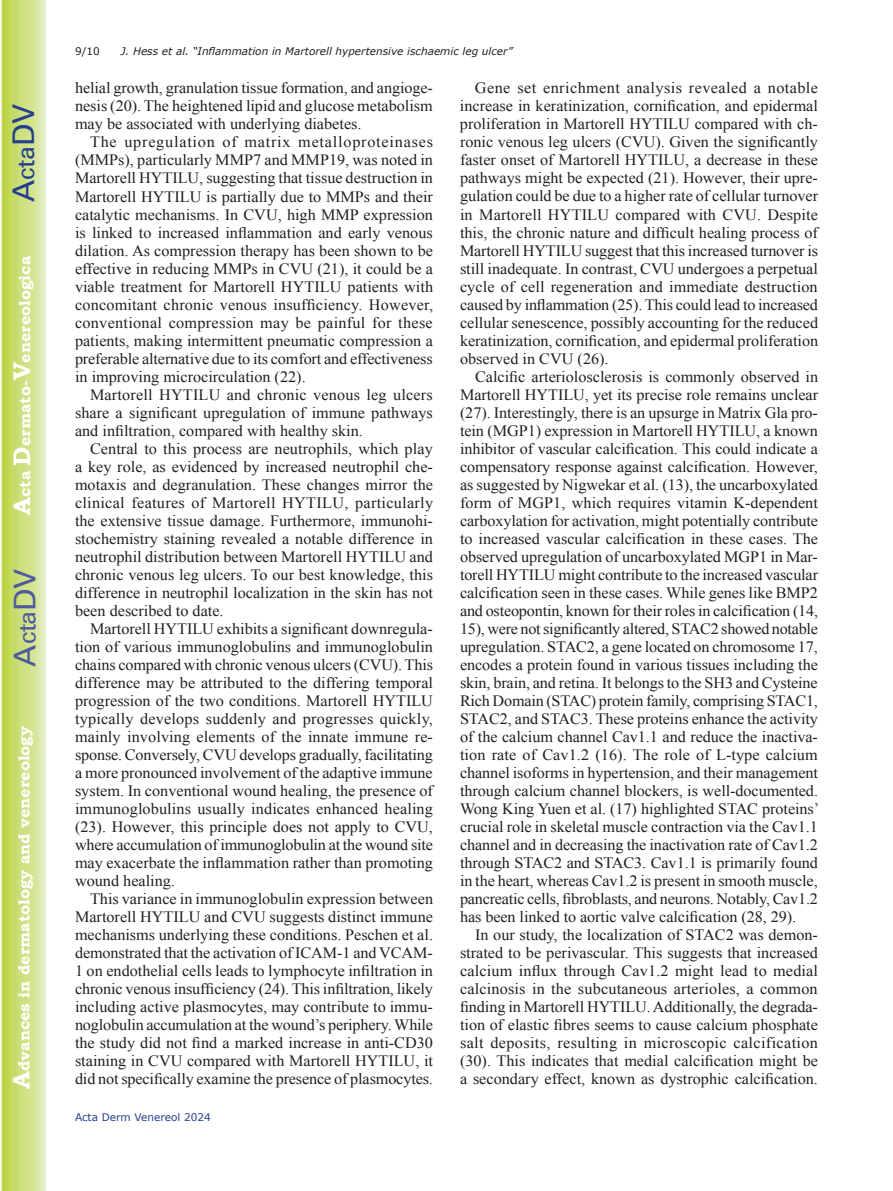
<style>
.page{position:relative;width:893px;height:1191px;background:#fff}
.page>*{position:absolute;margin:0;border:0;box-sizing:border-box;transform-origin:0 0}
.t1{font:30px "Univers";color:#4d5a9e}
.t2{font:30px "Univers";color:#253f8e}
.t3{font:15.75px/18px "Times New Roman";color:#231f20;text-align:justify}
.t4{font:700 15.75px "Bookman Old Style";color:#fff}
.t5{font:italic 10.5px "Verdana";color:#231f20}
.t6{font:10.5px "Verdana";color:#253f8e}
.t7{font:10.5px "Verdana";color:#231f20}
.s1{font-size:24px}
</style>
<div class="page">
<svg style="left:1px;top:0;width:45px;height:1191px;background:#cfe084"></svg>
<h1 class="t2" style="left:6px;top:202px;width:100px;rotate:-90deg">A<span class="s1">cta</span>DV</h1>
<p class="t4" style="left:15px;top:515px;width:260px;rotate:-90deg"><span class="s1">A</span>cta <span class="s1">D</span>ermato-<span class="s1">V</span>enereologica</p>
<h1 class="t1" style="left:7px;top:666px;width:100px;rotate:-90deg">A<span class="s1">cta</span>DV</h1>
<p class="t4" style="left:15px;top:1088px;width:364px;rotate:-90deg"><span class="s1">A</span>dvances in dermatology and venereology</p>
<p class="t7" style="left:75px;top:44px;width:26px">9/10</p>
<p class="t5" style="left:121px;top:44px;width:393px">J. Hess et al. “Inflammation in Martorell hypertensive ischaemic leg ulcer”</p>
<p class="t3" style="left:75px;top:79px;width:359px">helial growth, granulation tissue formation, and angioge&shy;nesis (20). The heightened lipid and glucose metabolism may be associated with underlying diabetes.</p>
<p class="t3" style="left:75px;top:133px;width:360px;text-indent:15px">The upregulation of matrix metalloproteinases (MMPs), particularly MMP7 and MMP19, was noted in Martorell HYTILU, suggesting that tissue destruction in Martorell HYTILU is partially due to MMPs and their catalytic mechanisms. In CVU, high MMP expression is linked to increased inflammation and early venous dilation. As compression therapy has been shown to be effective in reducing MMPs in CVU (21), it could be a viable treatment for Martorell HYTILU patients with concomitant chronic venous insufficiency. However, conventional compression may be painful for these patients, making intermittent pneumatic compression a preferable alternative due to its comfort and effectiveness in improving microcirculation (22).</p>
<p class="t3" style="left:75px;top:385px;width:359px;text-indent:15px">Martorell HYTILU and chronic venous leg ulcers share a significant upregulation of immune pathways and infiltration, compared with healthy skin.</p>
<p class="t3" style="left:75px;top:439px;width:360px;text-indent:15px">Central to this process are neutrophils, which play a key role, as evidenced by increased neutrophil che&shy;motaxis and degranulation. These changes mirror the clinical features of Martorell HYTILU, particularly the extensive tissue damage. Furthermore, immunohi&shy;stochemistry staining revealed a notable difference in neutrophil distribution between Martorell HYTILU and chronic venous leg ulcers. To our best knowledge, this difference in neutrophil localization in the skin has not been described to date.</p>
<p class="t3" style="left:75px;top:619px;width:360px;text-indent:15px">Martorell HYTILU exhibits a significant downregula&shy;tion of various immunoglobulins and immunoglobulin chains compared with chronic venous ulcers (CVU). This difference may be attributed to the differing temporal progression of the two conditions. Martorell HYTILU typically develops suddenly and progresses quickly, mainly involving elements of the innate immune re&shy;sponse. Conversely, CVU develops gradually, facilitating a more pronounced involvement of the adaptive immune system. In conventional wound healing, the presence of immunoglobulins usually indicates enhanced healing (23). However, this principle does not apply to CVU, where accumulation of immunoglobulin at the wound site may exacerbate the inflammation rather than promoting wound healing.</p>
<p class="t3" style="left:75px;top:889px;width:360px;text-indent:15px">This variance in immunoglobulin expression between Martorell HYTILU and CVU suggests distinct immune mechanisms underlying these conditions. Peschen et al. demonstrated that the activation of ICAM-1 and VCAM-1 on endothelial cells leads to lymphocyte infiltration in chronic venous insufficiency (24). This infiltration, likely including active plasmocytes, may contribute to immu&shy;noglobulin accumulation at the wound’s periphery. While the study did not find a marked increase in anti-CD30 staining in CVU compared with Martorell HYTILU, it did not specifically examine the presence of plasmocytes.</p>
<p class="t6" style="left:75px;top:1110px;width:137px">Acta Derm Venereol 2024</p>
<p class="t3" style="left:460px;top:79px;width:360px;text-indent:15px">Gene set enrichment analysis revealed a notable increase in keratinization, cornification, and epidermal proliferation in Martorell HYTILU compared with ch&shy;ronic venous leg ulcers (CVU). Given the significantly faster onset of Martorell HYTILU, a decrease in these pathways might be expected (21). However, their upre&shy;gulation could be due to a higher rate of cellular turnover in Martorell HYTILU compared with CVU. Despite this, the chronic nature and difficult healing process of Martorell HYTILU suggest that this increased turnover is still inadequate. In contrast, CVU undergoes a perpetual cycle of cell regeneration and immediate destruction caused by inflammation (25). This could lead to increased cellular senescence, possibly accounting for the reduced keratinization, cornification, and epidermal proliferation observed in CVU (26).</p>
<p class="t3" style="left:460px;top:367px;width:361px;text-indent:15px">Calcific arteriolosclerosis is commonly observed in Martorell HYTILU, yet its precise role remains unclear (27). Interestingly, there is an upsurge in Matrix Gla pro&shy;tein (MGP1) expression in Martorell HYTILU, a known inhibitor of vascular calcification. This could indicate a compensatory response against calcification. However, as suggested by Nigwekar et al. (13), the uncarboxylated form of MGP1, which requires vitamin K-dependent carboxylation for activation, might potentially contribute to increased vascular calcification in these cases. The observed upregulation of uncarboxylated MGP1 in Mar&shy;torell HYTILU might contribute to the increased vascular calcification seen in these cases. While genes like BMP2 and osteopontin, known for their roles in calcification (14, 15), were not significantly altered, STAC2 showed notable upregulation. STAC2, a gene located on chromosome 17, encodes a protein found in various tissues including the skin, brain, and retina. It belongs to the SH3 and Cysteine Rich Domain (STAC) protein family, comprising STAC1, STAC2, and STAC3. These proteins enhance the activity of the calcium channel Cav1.1 and reduce the inactiva&shy;tion rate of Cav1.2 (16). The role of L-type calcium channel isoforms in hypertension, and their management through calcium channel blockers, is well-documented.<br>Wong King Yuen et al. (17) highlighted STAC proteins’ crucial role in skeletal muscle contraction via the Cav1.1 channel and in decreasing the inactivation rate of Cav1.2 through STAC2 and STAC3. Cav1.1 is primarily found in the heart, whereas Cav1.2 is present in smooth muscle, pancreatic cells, fibroblasts, and neurons. Notably, Cav1.2 has been linked to aortic valve calcification (28, 29).</p>
<p class="t3" style="left:460px;top:925px;width:360px;text-indent:15px">In our study, the localization of STAC2 was demon&shy;strated to be perivascular. This suggests that increased calcium influx through Cav1.2 might lead to medial calcinosis in the subcutaneous arterioles, a common finding in Martorell HYTILU. Additionally, the degrada&shy;tion of elastic fibres seems to cause calcium phosphate salt deposits, resulting in microscopic calcification (30). This indicates that medial calcification might be a secondary effect, known as dystrophic calcification.</p>
</div>
